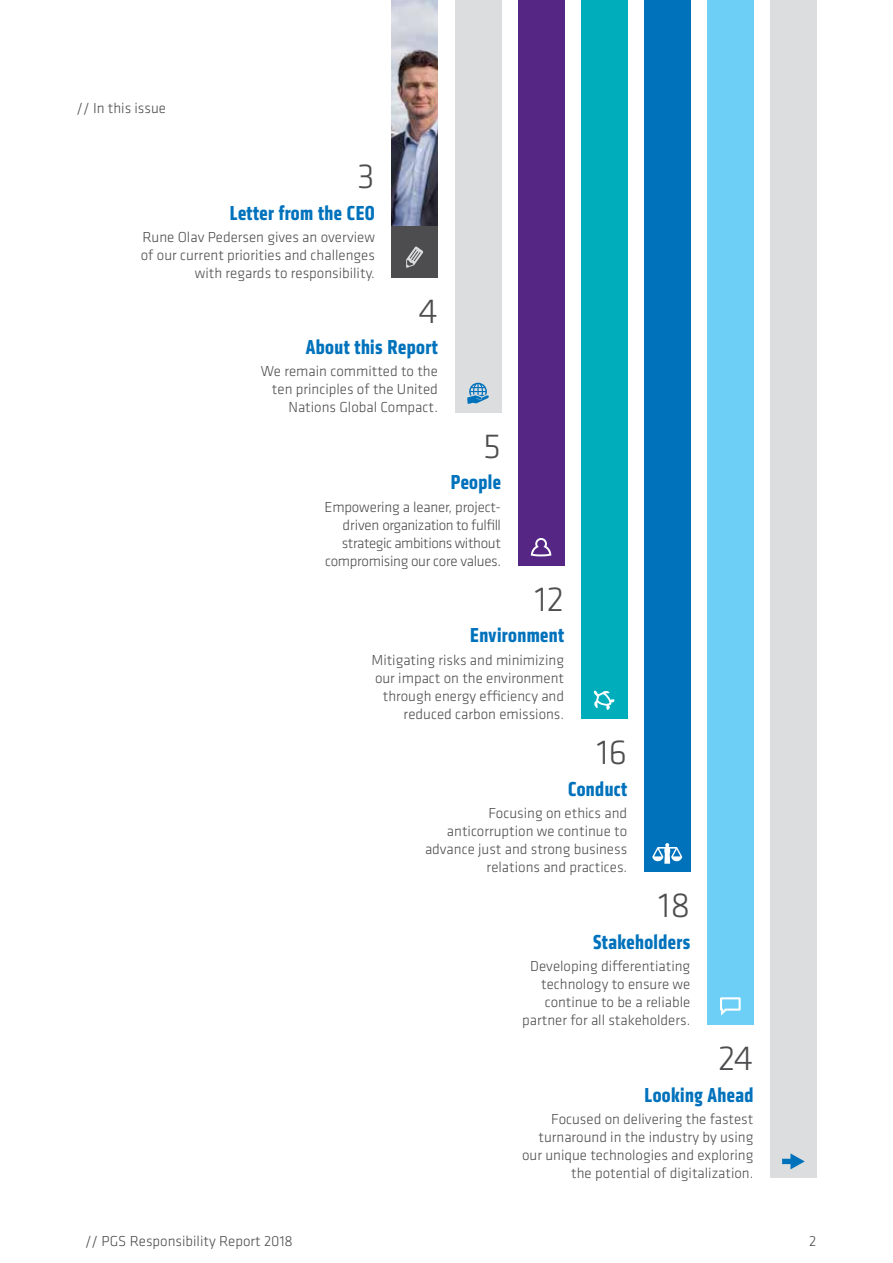
<style>
.page{position:relative;width:893px;height:1263px;background:#fff}
.page>*{position:absolute;margin:0;border:0;box-sizing:border-box;transform-origin:0 0}
.t1{font:300 36px "Klavika";color:#4d4d4f}
.t2{font:700 condensed 21px "Klavika";letter-spacing:.02em;color:#0072bc}
.t3{font:300 15px/18px "Klavika";color:#4d4d4f;text-align:right}
.t4{font:300 15px/18px "Klavika";letter-spacing:-.02em;color:#4d4d4f;text-align:right}
</style>
<div class="page">
<div style="left:518px;top:0;width:46px;height:566px;background:#552684"></div>
<div style="left:581px;top:0;width:46px;height:719px;background:#00adbb"></div>
<div style="left:644px;top:0;width:46px;height:872px;background:#0072bc"></div>
<div style="left:707px;top:0;width:46px;height:1025px;background:#6dcff6"></div>
<svg style="left:720px;top:997px;width:21px;height:18px"></svg>
<svg style="left:594px;top:691px;width:21px;height:19px"></svg>
<svg style="left:531px;top:538px;width:20px;height:18px"></svg>
<svg style="left:652px;top:843px;width:30px;height:21px"></svg>
<div style="left:770px;top:0;width:46px;height:1178px;background:#dcddde"></div>
<div style="left:455px;top:0;width:46px;height:412px;background:#dcddde"></div>
<img style="left:392px;top:0;width:46px;height:226px">
<svg style="left:467px;top:383px;width:22px;height:21px"></svg>
<svg style="left:782px;top:1153px;width:23px;height:16px"></svg>
<div style="left:392px;top:226px;width:46px;height:51px;background:#4d4d4f"></div>
<svg style="left:406px;top:246px;width:17px;height:22px"></svg>
<p class="t3" style="left:77px;top:100px;width:91px">// In this issue</p>
<h1 class="t1" style="left:357px;top:157px;width:19px">3</h1>
<h2 class="t2" style="left:230px;top:199px;width:147px">Letter from the CEO</h2>
<p class="t3" style="left:141px;top:228px;width:236px">Rune Olav Pedersen gives an overview of our current priorities and challenges with regards to responsibility.</p>
<h1 class="t1" style="left:419px;top:291px;width:21px">4</h1>
<h2 class="t2" style="left:306px;top:334px;width:134px">About this Report</h2>
<p class="t3" style="left:261px;top:363px;width:178px">We remain committed to the ten principles of the United<br>Nations Global Compact.</p>
<h1 class="t1" style="left:483px;top:426px;width:19px">5</h1>
<h2 class="t2" style="left:451px;top:469px;width:52px">People</h2>
<p class="t4" style="left:324px;top:498px;width:178px">Empowering a leaner, project&shy;driven organization to fulfill strategic ambitions without compromising our core values.</p>
<h1 class="t1" style="left:535px;top:580px;width:31px">12</h1>
<h2 class="t2" style="left:470px;top:622px;width:95px">Environment</h2>
<p class="t3" style="left:371px;top:651px;width:194px">Mitigating risks and minimizing our impact on the environment through energy efficiency and reduced carbon emissions.</p>
<h1 class="t1" style="left:597px;top:733px;width:32px">16</h1>
<h2 class="t2" style="left:568px;top:775px;width:61px">Conduct</h2>
<p class="t3" style="left:425px;top:804px;width:204px">Focusing on ethics and anticorruption we continue to advance just and strong business relations and practices.</p>
<h1 class="t1" style="left:659px;top:886px;width:33px">18</h1>
<h2 class="t2" style="left:593px;top:928px;width:99px">Stakeholders</h2>
<p class="t3" style="left:522px;top:957px;width:170px">Developing differentiating technology to ensure we continue to be a reliable partner for all stakeholders.</p>
<h1 class="t1" style="left:718px;top:1039px;width:37px">24</h1>
<h2 class="t2" style="left:644px;top:1081px;width:110px">Looking Ahead</h2>
<p class="t3" style="left:522px;top:1110px;width:233px">Focused on delivering the fastest turnaround in the industry by using our unique technologies and exploring the potential of digitalization.</p>
<p class="t3" style="left:85px;top:1232px;width:209px">// PGS Responsibility Report 2018</p>
<p class="t3" style="left:809px;top:1232px;width:9px">2</p>
</div>
